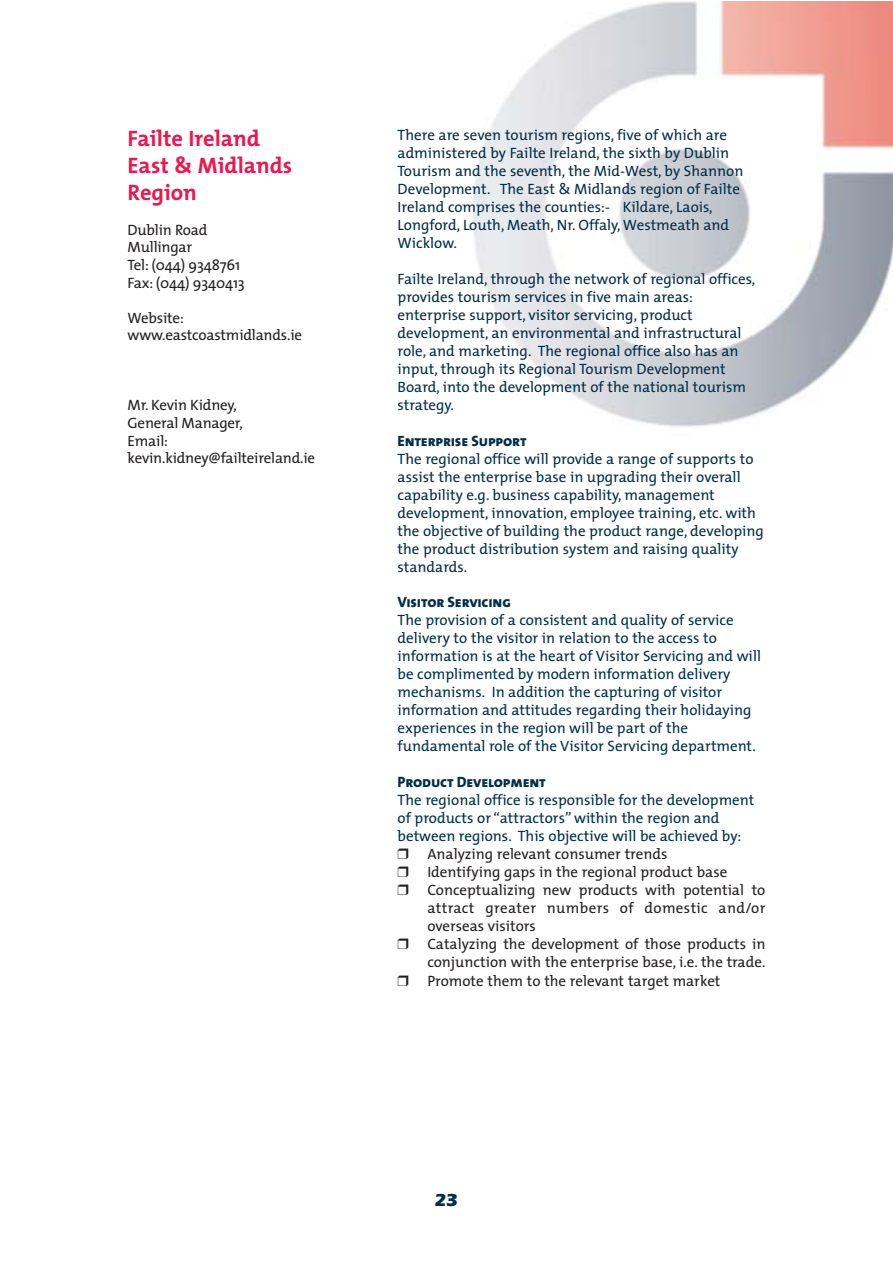
<style>
.page{position:relative;width:893px;height:1263px;background:#fff}
.page>*{position:absolute;margin:0;border:0;box-sizing:border-box;transform-origin:0 0}
.t1{font:700 22.5px/27px "The Mix";color:#ed174c}
.t2{font:700 18px "Eras IT Cby BT";color:#002f4b}
.t3{font:15px/18px "The Mix";color:#002f4b}
.t4{font:15px/17.5px "The Mix";color:#231f20}
.t5{font:15px "The Mix Extra Bold Caps";letter-spacing:-.01em;color:#002f4b}
.t6{font:15px "The Mix";letter-spacing:.025em;color:#231f20}
</style>
<div class="page">
<img style="left:473px;top:1px;width:419px;height:426px">
<h1 class="t1" style="left:128px;top:127px;width:166px">Failte Ireland<br>East &amp; Midlands<br>Region</h1>
<p class="t4" style="left:128px;top:223px;width:119px">Dublin Road<br>Mullingar<br>Tel: (044) 9348761<br>Fax: (044) 9340413</p>
<p class="t4" style="left:128px;top:310px;width:176px">Website: www.eastcoastmidlands.ie</p>
<p class="t4" style="left:128px;top:398px;width:189px">Mr. Kevin Kidney,<br>General Manager,<br>Email: kevin.kidney@failteireland.ie</p>
<p class="t3" style="left:398px;top:128px;width:347px">There are seven tourism regions, five of which are administered by Failte Ireland, the sixth by Dublin Tourism and the seventh, the Mid-West, by Shannon Development. The East &amp; Midlands region of Failte Ireland comprises the counties:- Kildare, Laois, Longford, Louth, Meath, Nr. Offaly, Westmeath and Wicklow.</p>
<p class="t3" style="left:398px;top:272px;width:359px">Failte Ireland, through the network of regional offices, provides tourism services in five main areas: enterprise support, visitor servicing, product development, an environmental and infrastructural role, and marketing. The regional office also has an input, through its Regional Tourism Development Board, into the development of the national tourism strategy.</p>
<p class="t5" style="left:398px;top:432px;width:131px">Enterprise Support</p>
<p class="t3" style="left:398px;top:451px;width:368px">The regional office will provide a range of supports to assist the enterprise base in upgrading their overall capability e.g. business capability, management development, innovation, employee training, etc. with the objective of building the product range, developing the product distribution system and raising quality standards.</p>
<p class="t5" style="left:398px;top:593px;width:115px">Visitor Servicing</p>
<p class="t3" style="left:398px;top:613px;width:365px">The provision of a consistent and quality of service delivery to the visitor in relation to the access to information is at the heart of Visitor Servicing and will be complimented by modern information delivery mechanisms. In addition the capturing of visitor information and attitudes regarding their holidaying experiences in the region will be part of the fundamental role of the Visitor Servicing department.</p>
<p class="t5" style="left:398px;top:773px;width:150px">Product Development</p>
<p class="t3" style="left:398px;top:792px;width:358px">The regional office is responsible for the development</p>
<p class="t3" style="left:398px;top:810px;width:323px">of products or “attractors” within the region and</p>
<p class="t3" style="left:398px;top:828px;width:345px">between regions. This objective will be achieved by:</p>
<p class="t4" style="left:398px;top:847px;width:271px">❒ Analyzing relevant consumer trends</p>
<p class="t4" style="left:398px;top:865px;width:331px">❒ Identifying gaps in the regional product base</p>
<p class="t4" style="left:398px;top:883px;width:369px">❒ Conceptualizing new products with potential to</p>
<p class="t6" style="left:427px;top:903px;width:340px">attract greater numbers of domestic and/or</p>
<p class="t4" style="left:427px;top:919px;width:110px">overseas visitors</p>
<p class="t4" style="left:398px;top:937px;width:369px">❒ Catalyzing the development of those products in</p>
<p class="t4" style="left:427px;top:955px;width:340px">conjunction with the enterprise base, i.e. the trade.</p>
<p class="t4" style="left:398px;top:973px;width:324px">❒ Promote them to the relevant target market</p>
<p class="t2" style="left:435px;top:1194px;width:24px">23</p>
</div>
